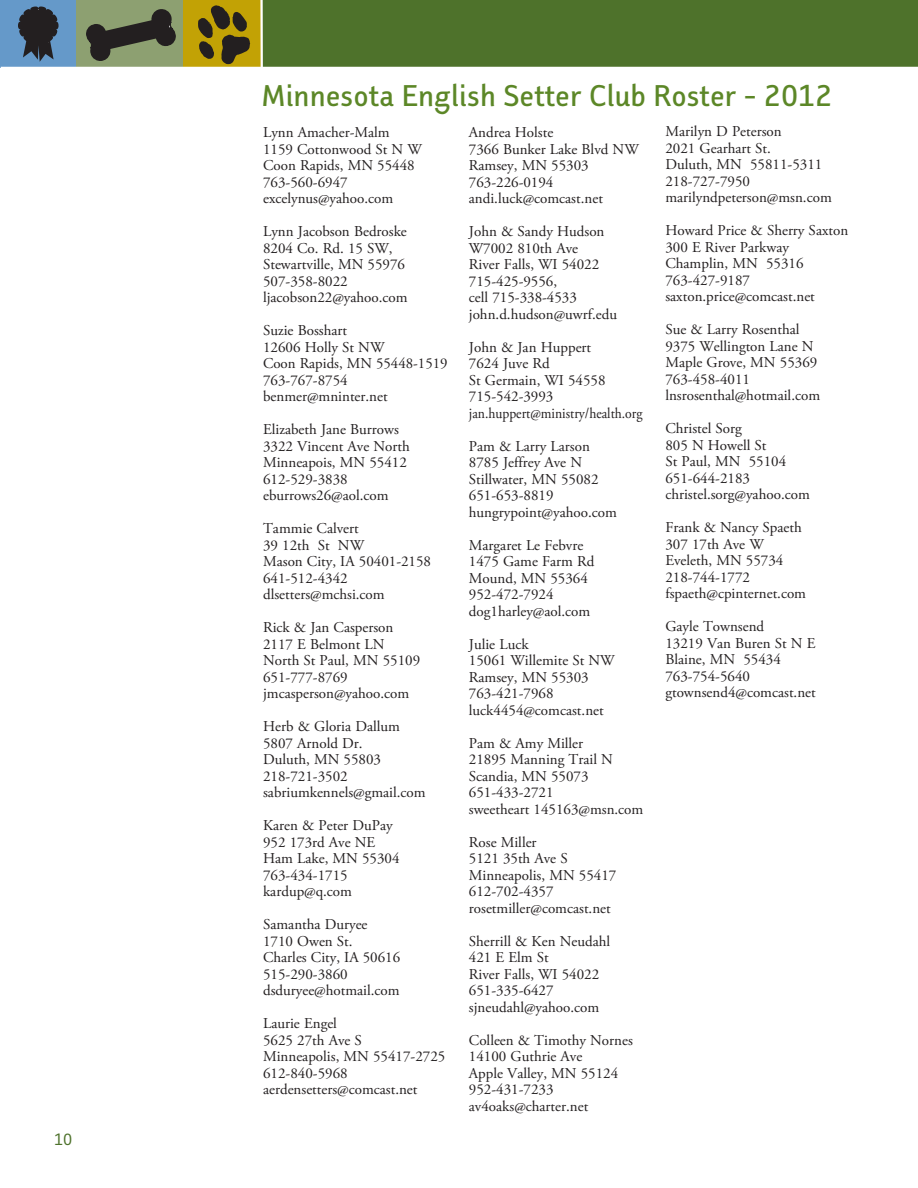
<style>
.page{position:relative;width:918px;height:1188px;background:#fff}
.page>*{position:absolute;margin:0;border:0;box-sizing:border-box;transform-origin:0 0}
.t1{font:36px "Faceplate Sans C Gauge";color:#5c8727}
.t2{font:19.5px "Faceplate Sans B Gauge";color:#4e722b}
.t3{font:15px/16.5px "Adobe Garamond Pro";color:#231f20}
</style>
<div class="page">
<div style="left:263px;top:0;width:655px;height:67px;background:#4e722b"></div>
<div style="left:0;top:0;width:77px;height:68px;background:#6599c9"></div>
<div style="left:76px;top:0;width:108px;height:68px;background:#8da071"></div>
<svg style="left:86px;top:9px;width:90px;height:52px"></svg>
<hr style="left:1px;top:67px;width:917px;height:2px;background:#fff">
<div style="left:164px;top:22px;width:6px;height:12px;background:#231f20"></div>
<svg style="left:18px;top:6px;width:41px;height:56px"></svg>
<div style="left:183px;top:0;width:78px;height:67px;background:#c2a205"></div>
<h2 class="t2" style="left:54px;top:1129px;width:20px">10</h2>
<h1 class="t1" style="left:262px;top:76px;width:572px">Minnesota English Setter Club Roster – 2012</h1>
<p class="t3" style="left:263px;top:125px;width:160px">Lynn Amacher-Malm<br>1159 Cottonwood St N W<br>Coon Rapids, MN 55448<br>763-560-6947 excelynus@yahoo.com</p>
<p class="t3" style="left:263px;top:224px;width:146px">Lynn Jacobson Bedroske<br>8204 Co. Rd. 15 SW,<br>Stewartville, MN 55976<br>507-358-8022 ljacobson22@yahoo.com</p>
<p class="t3" style="left:263px;top:323px;width:186px">Suzie Bosshart<br>12606 Holly St NW<br>Coon Rapids, MN 55448-1519<br>763-767-8754 benmer@mninter.net</p>
<p class="t3" style="left:263px;top:422px;width:148px">Elizabeth Jane Burrows<br>3322 Vincent Ave North<br>Minneapois, MN 55412<br>612-529-3838 eburrows26@aol.com</p>
<p class="t3" style="left:263px;top:521px;width:170px">Tammie Calvert<br>39 12th St NW<br>Mason City, IA 50401-2158<br>641-512-4342 dlsetters@mchsi.com</p>
<p class="t3" style="left:263px;top:620px;width:159px">Rick &amp; Jan Casperson<br>2117 E Belmont LN<br>North St Paul, MN 55109<br>651-777-8769 jmcasperson@yahoo.com</p>
<p class="t3" style="left:263px;top:719px;width:164px">Herb &amp; Gloria Dallum<br>5807 Arnold Dr.<br>Duluth, MN 55803<br>218-721-3502 sabriumkennels@gmail.com</p>
<p class="t3" style="left:263px;top:818px;width:138px">Karen &amp; Peter DuPay<br>952 173rd Ave NE<br>Ham Lake, MN 55304<br>763-434-1715 kardup@q.com</p>
<p class="t3" style="left:263px;top:917px;width:139px">Samantha Duryee<br>1710 Owen St.<br>Charles City, IA 50616<br>515-290-3860 dsduryee@hotmail.com</p>
<p class="t3" style="left:263px;top:1016px;width:184px">Laurie Engel<br>5625 27th Ave S<br>Minneapolis, MN 55417-2725<br>612-840-5968 aerdensetters@comcast.net</p>
<p class="t3" style="left:469px;top:125px;width:171px">Andrea Holste<br>7366 Bunker Lake Blvd NW<br>Ramsey, MN 55303<br>763-226-0194 andi.luck@comcast.net</p>
<p class="t3" style="left:469px;top:224px;width:150px">John &amp; Sandy Hudson<br>W7002 810th Ave<br>River Falls, WI 54022<br>715-425-9556,<br>cell 715-338-4533 john.d.hudson@uwrf.edu</p>
<p class="t3" style="left:469px;top:339px;width:175px">John &amp; Jan Huppert<br>7624 Juve Rd<br>St Germain, WI 54558<br>715-542-3993 jan.huppert@ministry/health.org</p>
<p class="t3" style="left:469px;top:438px;width:150px">Pam &amp; Larry Larson<br>8785 Jeffrey Ave N<br>Stillwater, MN 55082<br>651-653-8819 hungrypoint@yahoo.com</p>
<p class="t3" style="left:469px;top:537px;width:127px">Margaret Le Febvre<br>1475 Game Farm Rd<br>Mound, MN 55364<br>952-472-7924 dog1harley@aol.com</p>
<p class="t3" style="left:469px;top:636px;width:147px">Julie Luck<br>15061 Willemite St NW<br>Ramsey, MN 55303<br>763-421-7968 luck4454@comcast.net</p>
<p class="t3" style="left:469px;top:735px;width:176px">Pam &amp; Amy Miller<br>21895 Manning Trail N<br>Scandia, MN 55073<br>651-433-2721<br>sweetheart 145163@msn.com</p>
<p class="t3" style="left:469px;top:834px;width:149px">Rose Miller<br>5121 35th Ave S<br>Minneapolis, MN 55417<br>612-702-4357 rosetmiller@comcast.net</p>
<p class="t3" style="left:469px;top:933px;width:143px">Sherrill &amp; Ken Neudahl<br>421 E Elm St<br>River Falls, WI 54022<br>651-335-6427 sjneudahl@yahoo.com</p>
<p class="t3" style="left:469px;top:1032px;width:165px">Colleen &amp; Timothy Nornes<br>14100 Guthrie Ave<br>Apple Valley, MN 55124<br>952-431-7233 av4oaks@charter.net</p>
<p class="t3" style="left:665px;top:124px;width:168px">Marilyn D Peterson<br>2021 Gearhart St.<br>Duluth, MN 55811-5311<br>218-727-7950 marilyndpeterson@msn.com</p>
<p class="t3" style="left:665px;top:223px;width:184px">Howard Price &amp; Sherry Saxton<br>300 E River Parkway<br>Champlin, MN 55316<br>763-427-9187 saxton.price@comcast.net</p>
<p class="t3" style="left:665px;top:322px;width:156px">Sue &amp; Larry Rosenthal<br>9375 Wellington Lane N<br>Maple Grove, MN 55369<br>763-458-4011 lnsrosenthal@hotmail.com</p>
<p class="t3" style="left:665px;top:421px;width:146px">Christel Sorg<br>805 N Howell St<br>St Paul, MN 55104<br>651-644-2183 christel.sorg@yahoo.com</p>
<p class="t3" style="left:665px;top:520px;width:142px">Frank &amp; Nancy Spaeth<br>307 17th Ave W<br>Eveleth, MN 55734<br>218-744-1772 fspaeth@cpinternet.com</p>
<p class="t3" style="left:665px;top:619px;width:152px">Gayle Townsend<br>13219 Van Buren St N E<br>Blaine, MN 55434<br>763-754-5640 gtownsend4@comcast.net</p>
</div>
